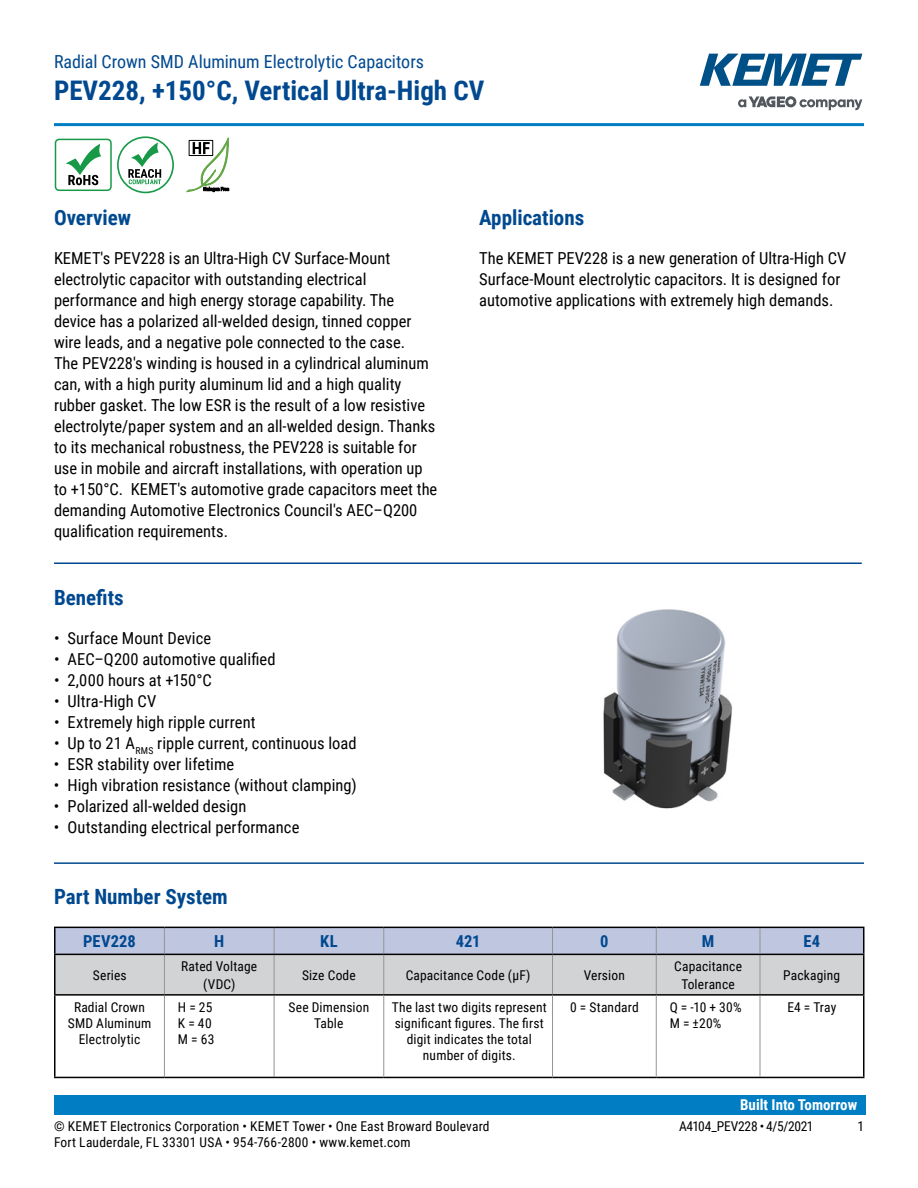
<style>
.page{position:relative;width:918px;height:1188px;background:#fff}
.page>*{position:absolute;margin:0;border:0;box-sizing:border-box;transform-origin:0 0}
.t1{font:700 27px "Roboto Condensed";color:#004990}
.t2{font:700 21px "Roboto Condensed";color:#004990}
.t3{font:18px "Roboto Condensed";color:#004990}
.t4{font:16.5px/21px "Roboto Condensed";color:#000}
.t5{font:700 16.5px "Roboto Condensed";letter-spacing:.005em;color:#004990}
.t6{font:700 15px "Roboto Condensed";color:#fff}
.t7{font:13.5px/16.2px "Roboto Condensed";letter-spacing:.01em;color:#000;text-align:center}
.t8{font:13.5px "Roboto Condensed";letter-spacing:-.02em;color:#000}
</style>
<div class="page">
<svg style="left:738px;top:96px;width:124px;height:14px"></svg>
<svg style="left:700px;top:54px;width:162px;height:32px"></svg>
<hr style="left:54px;top:123px;width:810px;height:3px;background:#007dc3">
<div style="left:54px;top:1095px;width:811px;height:20px;background:#007dc3"></div>
<hr style="left:54px;top:563px;width:808px;height:1px;background:#004990">
<img style="left:603px;top:609px;width:130px;height:200px">
<div style="left:55px;top:139px;width:57px;height:52px;border:2px solid #189948;border-radius:4px"></div>
<svg style="left:65px;top:144px;width:36px;height:41px"></svg>
<div style="left:117px;top:136px;width:57px;height:57px;border:2px solid #189948;border-radius:50%"></div>
<svg style="left:128px;top:142px;width:33px;height:42px"></svg>
<svg style="left:186px;top:137px;width:43px;height:55px"></svg>
<div style="left:189px;top:140px;width:24px;height:16px;border:1px solid #000"></div>
<hr style="left:54px;top:862px;width:810px;height:2px;background:#004990">
<hr style="left:54px;top:955px;width:2px;height:39px;background:#000">
<hr style="left:54px;top:927px;width:110px;height:1px;background:#000">
<hr style="left:54px;top:928px;width:2px;height:26px;background:#000">
<hr style="left:54px;top:954px;width:110px;height:1px;background:#000">
<svg style="left:55px;top:927px;width:809px;height:67px;background:#c1c4cf"></svg>
<hr style="left:164px;top:996px;width:1px;height:81px;background:#939598">
<hr style="left:553px;top:994px;width:103px;height:2px;background:#000">
<hr style="left:656px;top:994px;width:104px;height:2px;background:#000">
<hr style="left:760px;top:994px;width:104px;height:2px;background:#000">
<hr style="left:863px;top:996px;width:1px;height:81px;background:#000">
<hr style="left:553px;top:1077px;width:103px;height:1px;background:#000">
<hr style="left:656px;top:1077px;width:104px;height:1px;background:#000">
<hr style="left:760px;top:1077px;width:104px;height:1px;background:#000">
<hr style="left:656px;top:996px;width:1px;height:81px;background:#939598">
<hr style="left:760px;top:996px;width:1px;height:81px;background:#939598">
<hr style="left:274px;top:996px;width:1px;height:81px;background:#939598">
<hr style="left:54px;top:994px;width:110px;height:2px;background:#000">
<hr style="left:54px;top:996px;width:2px;height:81px;background:#000">
<hr style="left:164px;top:994px;width:110px;height:2px;background:#000">
<hr style="left:274px;top:994px;width:110px;height:2px;background:#000">
<hr style="left:54px;top:1077px;width:110px;height:1px;background:#000">
<hr style="left:164px;top:1077px;width:110px;height:1px;background:#000">
<hr style="left:274px;top:1077px;width:110px;height:1px;background:#000">
<hr style="left:384px;top:994px;width:169px;height:2px;background:#000">
<hr style="left:384px;top:1077px;width:169px;height:1px;background:#000">
<hr style="left:383px;top:996px;width:1px;height:81px;background:#939598">
<hr style="left:552px;top:996px;width:1px;height:81px;background:#939598">
<p class="t3" style="left:54px;top:48px;width:372px">Radial Crown SMD Aluminum Electrolytic Capacitors</p>
<h1 class="t1" style="left:54px;top:71px;width:432px">PEV228, +150°C, Vertical Ultra-High CV</h1>
<p class="t2" style="left:54px;top:203px;width:79px">Overview</p>
<p class="t4" style="left:54px;top:247px;width:385px">KEMET's PEV228 is an Ultra-High CV Surface-Mount electrolytic capacitor with outstanding electrical performance and high energy storage capability. The device has a polarized all-welded design, tinned copper wire leads, and a negative pole connected to the case.<br>The PEV228's winding is housed in a cylindrical aluminum can, with a high purity aluminum lid and a high quality rubber gasket. The low ESR is the result of a low resistive electrolyte/paper system and an all-welded design. Thanks to its mechanical robustness, the PEV228 is suitable for use in mobile and aircraft installations, with operation up to +150°C. KEMET's automotive grade capacitors meet the demanding Automotive Electronics Council's AEC–Q200 qualification requirements.</p>
<p class="t2" style="left:54px;top:582px;width:71px">Benefits</p>
<p class="t4" style="left:54px;top:627px;width:159px">• Surface Mount Device</p>
<p class="t4" style="left:54px;top:648px;width:223px">• AEC–Q200 automotive qualified</p>
<p class="t4" style="left:54px;top:669px;width:159px">• 2,000 hours at +150°C</p>
<p class="t4" style="left:54px;top:690px;width:104px">• Ultra-High CV</p>
<p class="t4" style="left:54px;top:711px;width:203px">• Extremely high ripple current</p>
<p class="t4" style="left:54px;top:732px;width:304px">• Up to 21 A<sub>RMS</sub> ripple current, continuous load</p>
<p class="t4" style="left:54px;top:753px;width:182px">• ESR stability over lifetime</p>
<p class="t4" style="left:54px;top:774px;width:304px">• High vibration resistance (without clamping)</p>
<p class="t4" style="left:54px;top:795px;width:194px">• Polarized all-welded design</p>
<p class="t4" style="left:54px;top:816px;width:247px">• Outstanding electrical performance</p>
<p class="t2" style="left:479px;top:203px;width:107px">Applications</p>
<p class="t4" style="left:479px;top:247px;width:369px">The KEMET PEV228 is a new generation of Ultra-High CV<br>Surface-Mount electrolytic capacitors. It is designed for automotive applications with extremely high demands.</p>
<p class="t2" style="left:54px;top:882px;width:175px">Part Number System</p>
<p class="t5" style="left:83px;top:930px;width:54px">PEV228</p>
<p class="t5" style="left:214px;top:930px;width:12px">H</p>
<p class="t5" style="left:320px;top:930px;width:19px">KL</p>
<p class="t5" style="left:456px;top:930px;width:26px">421</p>
<p class="t5" style="left:600px;top:930px;width:10px">0</p>
<p class="t5" style="left:702px;top:930px;width:14px">M</p>
<p class="t5" style="left:804px;top:930px;width:18px">E4</p>
<p class="t7" style="left:93px;top:966px;width:35px">Series</p>
<p class="t7" style="left:181px;top:956px;width:77px;line-height:18px">Rated Voltage (VDC)</p>
<p class="t7" style="left:302px;top:966px;width:55px">Size Code</p>
<p class="t7" style="left:406px;top:966px;width:126px">Capacitance Code (µF)</p>
<p class="t7" style="left:584px;top:966px;width:43px">Version</p>
<p class="t7" style="left:674px;top:956px;width:69px;line-height:18px">Capacitance<br>Tolerance</p>
<p class="t7" style="left:783px;top:966px;width:58px">Packaging</p>
<p class="t7" style="left:68px;top:998px;width:85px">Radial Crown<br>SMD Aluminum<br>Electrolytic</p>
<p class="t7" style="left:178px;top:998px;width:38px;text-align:left">H = 25<br>K = 40<br>M = 63</p>
<p class="t7" style="left:289px;top:998px;width:82px">See Dimension<br>Table</p>
<p class="t7" style="left:392px;top:998px;width:157px">The last two digits represent significant figures. The first digit indicates the total number of digits.</p>
<p class="t7" style="left:570px;top:998px;width:70px">0 = Standard</p>
<p class="t7" style="left:670px;top:998px;width:73px;text-align:left">Q = -10 + 30%<br>M = ±20%</p>
<p class="t7" style="left:787px;top:998px;width:50px">E4 = Tray</p>
<p class="t6" style="left:740px;top:1094px;width:119px">Built Into Tomorrow</p>
<p class="t7" style="left:54px;top:1117px;width:437px">© KEMET Electronics Corporation • KEMET Tower • One East Broward Boulevard</p>
<p class="t8" style="left:679px;top:1116px;width:136px">A4104_PEV228 • 4/5/2021</p>
<p class="t7" style="left:857px;top:1117px;width:8px">1</p>
<p class="t7" style="left:54px;top:1133px;width:358px">Fort Lauderdale, FL 33301 USA • 954-766-2800 • www.kemet.com</p>
</div>
